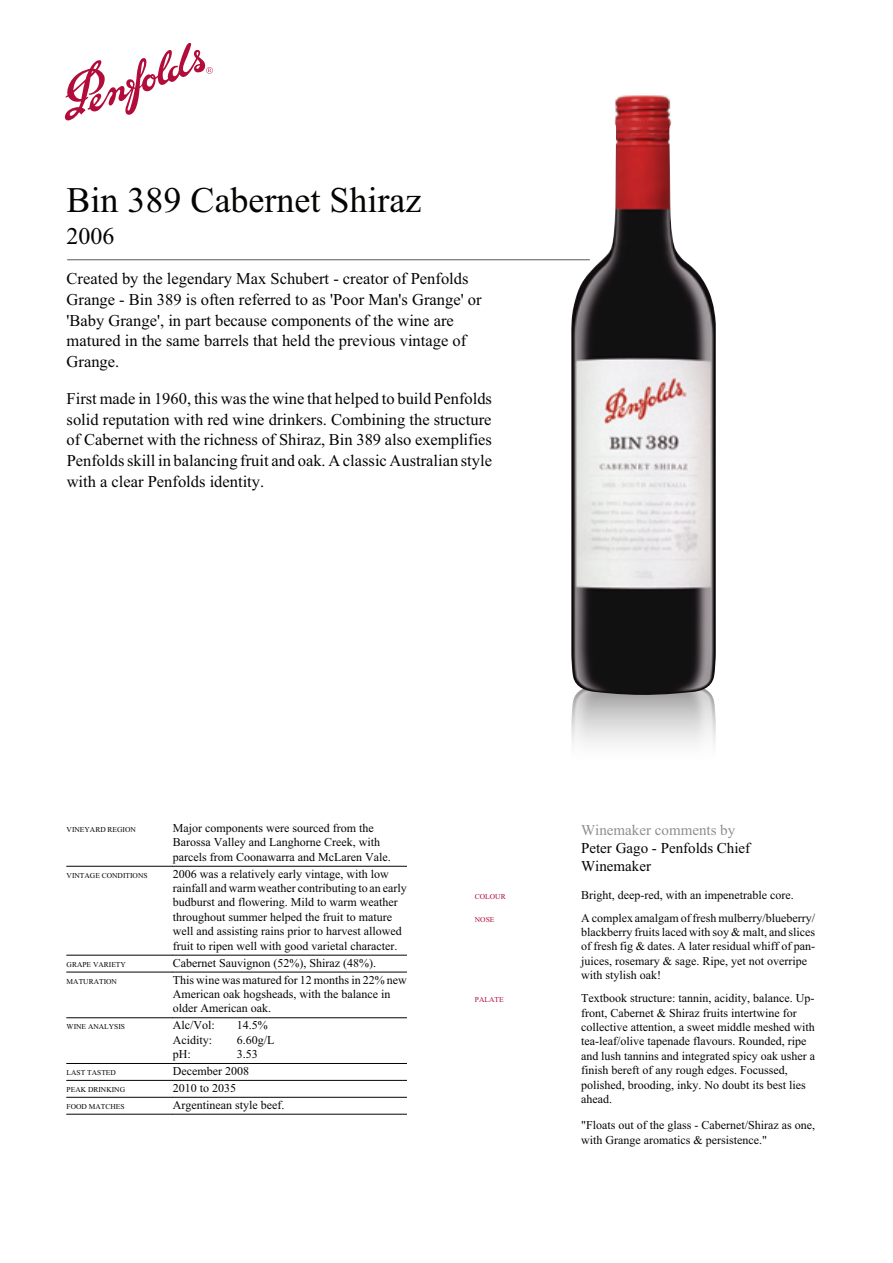
<style>
.page{position:relative;width:893px;height:1263px;background:#fff}
.page>*{position:absolute;margin:0;border:0;box-sizing:border-box;transform-origin:0 0}
.t1{font:36px "Times New Roman";color:#040503}
.t2{font:24px "Times New Roman";color:#040503}
.t3{font:16.5px/20.7px "Times New Roman";color:#040503}
.t4{font:15px/18px "Times New Roman";color:#040503}
.t5{font:12px/14.4px "Times New Roman";color:#040503}
.t6{font:7.5px "Times New Roman";color:#040503}
.t7{font:7.5px "Times New Roman";color:#b10c3a}
.s1{color:#8e8e8e}
</style>
<div class="page">
<hr style="left:67px;top:866px;width:106px;height:1px;background:#040503">
<hr style="left:173px;top:866px;width:234px;height:1px;background:#040503">
<hr style="left:67px;top:955px;width:106px;height:1px;background:#040503">
<hr style="left:173px;top:955px;width:234px;height:1px;background:#040503">
<hr style="left:67px;top:972px;width:106px;height:1px;background:#040503">
<hr style="left:173px;top:972px;width:234px;height:1px;background:#040503">
<hr style="left:67px;top:1017px;width:106px;height:1px;background:#040503">
<hr style="left:173px;top:1017px;width:234px;height:1px;background:#040503">
<hr style="left:67px;top:1063px;width:106px;height:1px;background:#040503">
<hr style="left:173px;top:1063px;width:234px;height:1px;background:#040503">
<hr style="left:67px;top:1080px;width:106px;height:1px;background:#040503">
<hr style="left:173px;top:1080px;width:234px;height:1px;background:#040503">
<hr style="left:67px;top:1097px;width:106px;height:1px;background:#040503">
<hr style="left:173px;top:1097px;width:234px;height:1px;background:#040503">
<hr style="left:67px;top:1114px;width:106px;height:1px;background:#040503">
<hr style="left:173px;top:1114px;width:234px;height:1px;background:#040503">
<hr style="left:67px;top:259px;width:523px;height:1px;background:#57585a">
<svg style="left:64px;top:43px;width:149px;height:78px"></svg>
<img style="left:571px;top:696px;width:145px;height:48px">
<img style="left:571px;top:95px;width:145px;height:601px">
<p class="t1" style="left:67px;top:187px;width:356px">Bin 389 Cabernet Shiraz</p>
<p class="t2" style="left:67px;top:228px;width:49px">2006</p>
<p class="t3" style="left:67px;top:270px;width:416px">Created by the legendary Max Schubert - creator of Penfolds Grange - Bin 389 is often referred to as 'Poor Man's Grange' or 'Baby Grange', in part because components of the wine are matured in the same barrels that held the previous vintage of Grange.</p>
<p class="t3" style="left:67px;top:390px;width:427px;text-align:justify">First made in 1960, this was the wine that helped to build Penfolds solid reputation with red wine drinkers. Combining the structure of Cabernet with the richness of Shiraz, Bin 389 also exemplifies Penfolds skill in balancing fruit and oak. A classic Australian style with a clear Penfolds identity.</p>
<p class="t6" style="left:67px;top:827px;width:71px">VINEYARD REGION</p>
<p class="t5" style="left:173px;top:822px;width:219px">Major components were sourced from the<br>Barossa Valley and Langhorne Creek, with parcels from Coonawarra and McLaren Vale.</p>
<p class="t6" style="left:67px;top:872px;width:83px">VINTAGE CONDITIONS</p>
<p class="t5" style="left:173px;top:868px;width:235px">2006 was a relatively early vintage, with low rainfall and warm weather contributing to an early budburst and flowering. Mild to warm weather throughout summer helped the fruit to mature well and assisting rains prior to harvest allowed fruit to ripen well with good varietal character.</p>
<p class="t6" style="left:67px;top:961px;width:61px">GRAPE VARIETY</p>
<p class="t5" style="left:173px;top:956px;width:205px">Cabernet Sauvignon (52%), Shiraz (48%).</p>
<p class="t6" style="left:67px;top:978px;width:52px">MATURATION</p>
<p class="t5" style="left:173px;top:973px;width:235px">This wine was matured for 12 months in 22% new<br>American oak hogsheads, with the balance in older American oak.</p>
<p class="t6" style="left:67px;top:1024px;width:60px">WINE ANALYSIS</p>
<p class="t5" style="left:173px;top:1019px;width:43px">Alc/Vol:</p>
<p class="t5" style="left:237px;top:1019px;width:32px">14.5%</p>
<p class="t5" style="left:173px;top:1033px;width:41px">Acidity:</p>
<p class="t5" style="left:237px;top:1033px;width:39px">6.60g/L</p>
<p class="t5" style="left:173px;top:1048px;width:19px">pH:</p>
<p class="t5" style="left:237px;top:1048px;width:22px">3.53</p>
<p class="t6" style="left:67px;top:1070px;width:51px">LAST TASTED</p>
<p class="t5" style="left:173px;top:1065px;width:78px">December 2008</p>
<p class="t6" style="left:67px;top:1087px;width:60px">PEAK DRINKING</p>
<p class="t5" style="left:173px;top:1082px;width:65px">2010 to 2035</p>
<p class="t6" style="left:67px;top:1103px;width:60px">FOOD MATCHES</p>
<p class="t5" style="left:173px;top:1099px;width:113px">Argentinean style beef.</p>
<p class="t4" style="left:581px;top:822px;width:171px"><span class="s1">Winemaker comments by<br></span>Peter Gago - Penfolds Chief<br>Winemaker</p>
<p class="t7" style="left:475px;top:893px;width:32px">COLOUR</p>
<p class="t5" style="left:581px;top:889px;width:214px">Bright, deep-red, with an impenetrable core.</p>
<p class="t7" style="left:475px;top:916px;width:21px">NOSE</p>
<p class="t5" style="left:581px;top:911px;width:235px">A complex amalgam of fresh mulberry/blueberry/ blackberry fruits laced with soy &amp; malt, and slices of fresh fig &amp; dates. A later residual whiff of pan&shy;juices, rosemary &amp; sage. Ripe, yet not overripe with stylish oak!</p>
<p class="t7" style="left:475px;top:997px;width:30px">PALATE</p>
<p class="t5" style="left:581px;top:992px;width:235px">Textbook structure: tannin, acidity, balance. Up&shy;front, Cabernet &amp; Shiraz fruits intertwine for collective attention, a sweet middle meshed with tea-leaf/olive tapenade flavours. Rounded, ripe and lush tannins and integrated spicy oak usher a finish bereft of any rough edges. Focussed, polished, brooding, inky. No doubt its best lies ahead.</p>
<p class="t5" style="left:581px;top:1119px;width:235px">"Floats out of the glass - Cabernet/Shiraz as one, with Grange aromatics &amp; persistence."</p>
</div>
